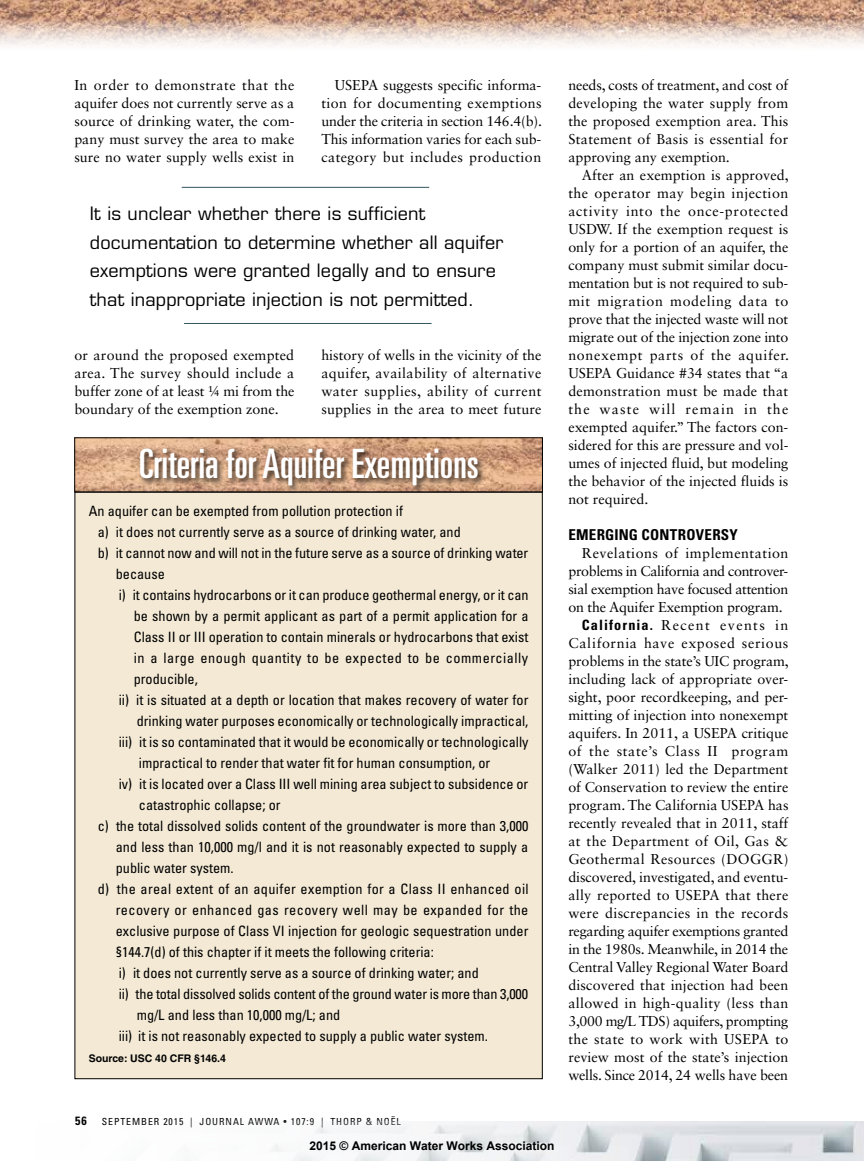
<style>
.page{position:relative;width:864px;height:1161px;background:#fff}
.page>*{position:absolute;margin:0;border:0;box-sizing:border-box;transform-origin:0 0}
.t1{font:ultra-condensed 40.5px "Univers LT Std";color:#fff}
.t2{font:18px/28.5px "Eurostile LT Std";letter-spacing:.01em;color:#000}
.t3{font:700 condensed 15px "Univers LT Std";letter-spacing:.015em;color:#000}
.t4{font:14.25px/18px "Sabon LT Std";color:#000;text-align:justify}
.t5{font:condensed 14.25px "Univers LT Std";color:#000}
.t6{font:14.25px "Sabon LT Std";letter-spacing:.025em;color:#000}
.t7{font:14.25px "Sabon LT Std";letter-spacing:-.02em;color:#000}
.t8{font:14.25px "Sabon LT Std";letter-spacing:-.025em;color:#000}
.t9{font:14.25px "Sabon LT Std";letter-spacing:.02em;color:#000}
.t10{font:condensed 14.25px "Univers LT Std";letter-spacing:.025em;color:#000}
.t11{font:14.25px "Sabon LT Std";letter-spacing:.045em;color:#000}
.t12{font:condensed 14.25px "Univers LT Std";letter-spacing:.03em;color:#000}
.t13{font:condensed 14.25px "Univers LT Std";letter-spacing:.035em;color:#000}
.t14{font:14.25px "Sabon LT Std";letter-spacing:.035em;color:#000}
.t15{font:14.25px "Sabon LT Std";letter-spacing:.095em;color:#000}
.t16{font:700 12px "Arial";color:#000}
.t17{font:700 condensed 12px "Univers LT Std";color:#000}
.t18{font:700 10.5px "Helvetica LT Std";color:#000}
.t19{font:condensed 9.75px "Univers LT Std";letter-spacing:.1em;color:#000}
.s1{font-family:"Univers LT Std";font-weight:700;font-stretch:condensed}
</style>
<div class="page">
<img style="left:0;top:0;width:864px;height:46px">
<hr style="left:182px;top:187px;width:247px;height:1px;background:#32555f">
<hr style="left:184px;top:323px;width:248px;height:1px;background:#32555f">
<img style="left:271px;top:1121px;width:593px;height:40px">
<div style="left:75px;top:492px;width:467px;height:587px;background:#f3e9d5"></div>
<img style="left:76px;top:439px;width:465px;height:51px">
<div style="left:138px;top:446px;width:348px;height:48px;background:#000;opacity:.75"></div>
<p class="t4" style="left:74px;top:76px;width:222px">In order to demonstrate that the aquifer does not currently serve as a source of drinking water, the com&shy;pany must survey the area to make sure no water supply wells exist in</p>
<p class="t4" style="left:321px;top:76px;width:222px;text-indent:13px">USEPA suggests specific informa&shy;tion for documenting exemptions under the criteria in section 146.4(b).<br>This information varies for each sub&shy;category but includes production</p>
<p class="t2" style="left:90px;top:199px;width:415px">It is unclear whether there is sufficient documentation to determine whether all aquifer exemptions were granted legally and to ensure that inappropriate injection is not permitted.</p>
<p class="t4" style="left:74px;top:346px;width:222px">or around the proposed exempted area. The survey should include a buffer zone of at least ¼ mi from the boundary of the exemption zone.</p>
<p class="t4" style="left:321px;top:346px;width:222px">history of wells in the vicinity of the aquifer, availability of alternative water supplies, ability of current supplies in the area to meet future</p>
<h1 class="t1" style="left:139px;top:441px;width:341px">Criteria for Aquifer Exemptions</h1>
<p class="t5" style="left:89px;top:502px;width:316px">An aquifer can be exempted from pollution protection if</p>
<p class="t5" style="left:98px;top:523px;width:365px">a) it does not currently serve as a source of drinking water, and</p>
<p class="t5" style="left:98px;top:544px;width:432px">b) it cannot now and will not in the future serve as a source of drinking water</p>
<p class="t5" style="left:116px;top:565px;width:51px">because</p>
<p class="t5" style="left:119px;top:586px;width:411px">i) it contains hydrocarbons or it can produce geothermal energy, or it can</p>
<p class="t5" style="left:134px;top:607px;width:396px">be shown by a permit applicant as part of a permit application for a</p>
<p class="t5" style="left:134px;top:628px;width:396px">Class II or III operation to contain minerals or hydrocarbons that exist</p>
<p class="t13" style="left:134px;top:649px;width:396px">in a large enough quantity to be expected to be commercially</p>
<p class="t5" style="left:134px;top:670px;width:66px">producible,</p>
<p class="t5" style="left:119px;top:691px;width:411px">ii) it is situated at a depth or location that makes recovery of water for</p>
<p class="t5" style="left:137px;top:712px;width:393px">drinking water purposes economically or technologically impractical,</p>
<p class="t5" style="left:119px;top:733px;width:411px">iii) it is so contaminated that it would be economically or technologically</p>
<p class="t5" style="left:139px;top:754px;width:353px">impractical to render that water fit for human consumption, or</p>
<p class="t5" style="left:119px;top:775px;width:411px">iv) it is located over a Class III well mining area subject to subsidence or</p>
<p class="t5" style="left:139px;top:796px;width:143px">catastrophic collapse; or</p>
<p class="t5" style="left:98px;top:817px;width:432px">c) the total dissolved solids content of the groundwater is more than 3,000</p>
<p class="t5" style="left:116px;top:838px;width:414px">and less than 10,000 mg/l and it is not reasonably expected to supply a</p>
<p class="t5" style="left:116px;top:859px;width:119px">public water system.</p>
<p class="t10" style="left:98px;top:880px;width:432px">d) the areal extent of an aquifer exemption for a Class II enhanced oil</p>
<p class="t12" style="left:116px;top:901px;width:414px">recovery or enhanced gas recovery well may be expanded for the</p>
<p class="t5" style="left:116px;top:922px;width:414px">exclusive purpose of Class VI injection for geologic sequestration under</p>
<p class="t5" style="left:116px;top:943px;width:320px">§144.7(d) of this chapter if it meets the following criteria:</p>
<p class="t5" style="left:119px;top:964px;width:362px">i) it does not currently serve as a source of drinking water; and</p>
<p class="t5" style="left:119px;top:985px;width:411px">ii) the total dissolved solids content of the ground water is more than 3,000</p>
<p class="t5" style="left:137px;top:1006px;width:205px">mg/L and less than 10,000 mg/L; and</p>
<p class="t5" style="left:119px;top:1027px;width:371px">iii) it is not reasonably expected to supply a public water system.</p>
<p class="t18" style="left:89px;top:1052px;width:139px">Source: USC 40 CFR §146.4</p>
<p class="t17" style="left:75px;top:1113px;width:13px">56</p>
<p class="t19" style="left:102px;top:1115px;width:301px">SEPTEMBER 2015 | JOURNAL AWWA • 107:9 | THORP &amp; NOËL</p>
<p class="t16" style="left:310px;top:1138px;width:246px">2015 © American Water Works Association</p>
<p class="t4" style="left:568px;top:76px;width:222px">needs, costs of treatment, and cost of developing the water supply from the proposed exemption area. This Statement of Basis is essential for approving any exemption.</p>
<p class="t4" style="left:568px;top:166px;width:222px;text-indent:13px">After an exemption is approved, the operator may begin injection activity into the once-protected USDW. If the exemption request is only for a portion of an aquifer, the company must submit similar docu&shy;mentation but is not required to sub&shy;mit migration modeling data to prove that the injected waste will not migrate out of the injection zone into nonexempt parts of the aquifer.<br>USEPA Guidance #34 states that “a demonstration must be made that the waste will remain in the exempted aquifer.” The factors con&shy;sidered for this are pressure and vol&shy;umes of injected fluid, but modeling the behavior of the injected fluids is not required.</p>
<p class="t3" style="left:568px;top:525px;width:171px">EMERGING CONTROVERSY</p>
<p class="t14" style="left:582px;top:545px;width:208px">Revelations of implementation</p>
<p class="t8" style="left:568px;top:563px;width:222px">problems in California and controver-</p>
<p class="t7" style="left:568px;top:581px;width:222px">sial exemption have focused attention</p>
<p class="t4" style="left:568px;top:598px;width:216px">on the Aquifer Exemption program.</p>
<p class="t15" style="left:582px;top:617px;width:208px"><span class="s1">California.</span> Recent events in</p>
<p class="t11" style="left:568px;top:635px;width:222px">California have exposed serious</p>
<p class="t4" style="left:568px;top:652px;width:222px">problems in the state’s UIC program,</p>
<p class="t4" style="left:568px;top:670px;width:222px">including lack of appropriate over-</p>
<p class="t4" style="left:568px;top:688px;width:222px">sight, poor recordkeeping, and per-</p>
<p class="t4" style="left:568px;top:706px;width:221px">mitting of injection into nonexempt</p>
<p class="t4" style="left:568px;top:724px;width:221px">aquifers. In 2011, a USEPA critique</p>
<p class="t11" style="left:568px;top:743px;width:222px">of the state’s Class II program</p>
<p class="t4" style="left:568px;top:760px;width:222px">(Walker 2011) led the Department</p>
<p class="t4" style="left:568px;top:778px;width:221px">of Conservation to review the entire</p>
<p class="t4" style="left:568px;top:796px;width:222px">program. The California USEPA has</p>
<p class="t4" style="left:568px;top:814px;width:221px">recently revealed that in 2011, staff</p>
<p class="t6" style="left:568px;top:833px;width:221px">at the Department of Oil, Gas &amp;</p>
<p class="t6" style="left:568px;top:851px;width:222px">Geothermal Resources (DOGGR)</p>
<p class="t4" style="left:568px;top:868px;width:221px">discovered, investigated, and eventu-</p>
<p class="t9" style="left:568px;top:887px;width:221px">ally reported to USEPA that there</p>
<p class="t6" style="left:568px;top:905px;width:221px">were discrepancies in the records</p>
<p class="t7" style="left:568px;top:923px;width:222px">regarding aquifer exemptions granted</p>
<p class="t4" style="left:568px;top:940px;width:221px">in the 1980s. Meanwhile, in 2014 the</p>
<p class="t4" style="left:568px;top:958px;width:221px">Central Valley Regional Water Board</p>
<p class="t4" style="left:568px;top:976px;width:221px">discovered that injection had been</p>
<p class="t9" style="left:568px;top:994px;width:222px">allowed in high-quality (less than</p>
<p class="t8" style="left:568px;top:1012px;width:221px">3,000 mg/L TDS) aquifers, prompting</p>
<p class="t6" style="left:568px;top:1030px;width:221px">the state to work with USEPA to</p>
<p class="t4" style="left:568px;top:1048px;width:221px">review most of the state’s injection</p>
<p class="t4" style="left:568px;top:1066px;width:221px">wells. Since 2014, 24 wells have been</p>
</div>
